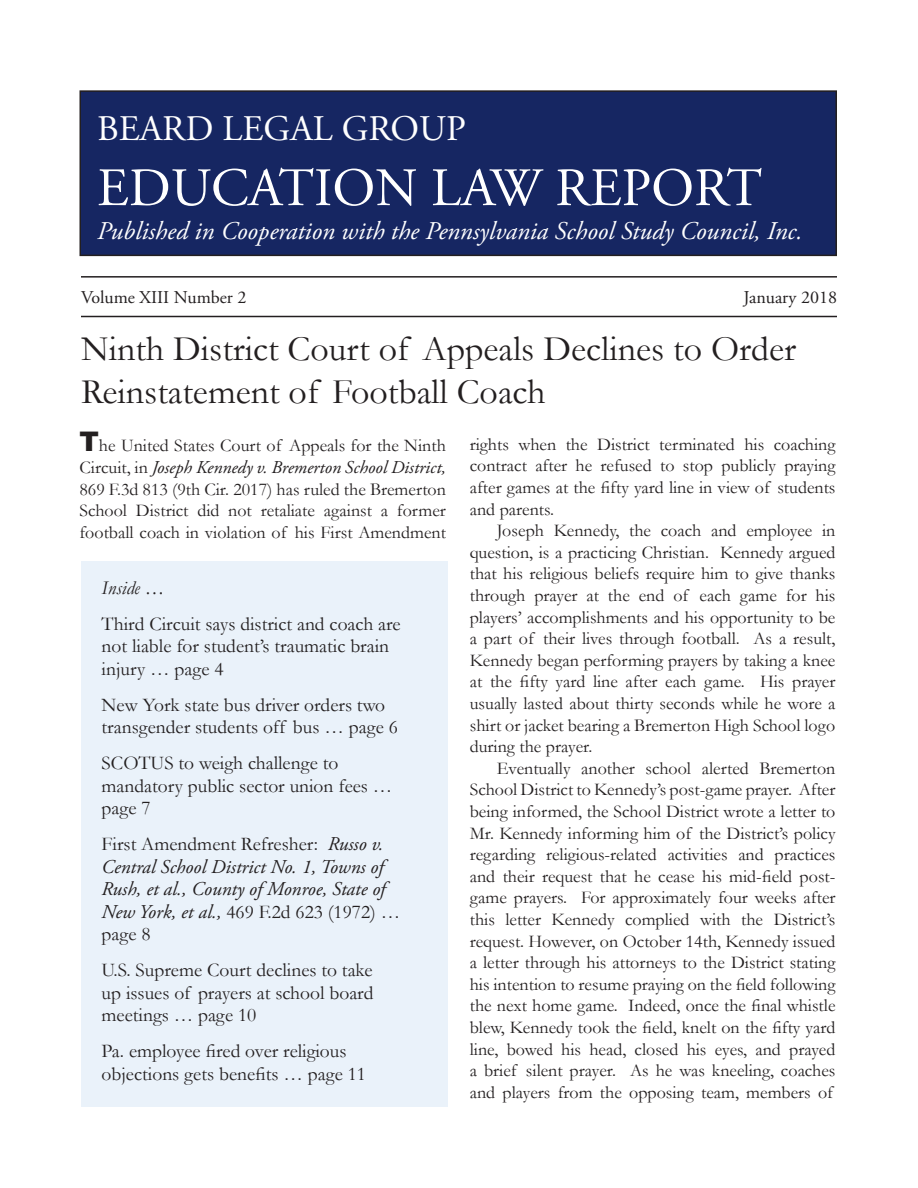
<style>
.page{position:relative;width:918px;height:1188px;background:#fff}
.page>*{position:absolute;margin:0;border:0;box-sizing:border-box;transform-origin:0 0}
.t1{font:54px "Adobe Garamond Pro";color:#fff}
.ELR-Main_Article_Hea{font:36px/43.2px "Garamond";color:#231f20}
.t2{font:36px "Adobe Garamond Pro";color:#fff}
.t3{font:italic 25.5px "Adobe Garamond Pro";color:#fff}
.t4{font:19.5px/22.5px "Garamond";color:#231f20}
.t5{font:italic 19.5px/22.5px "Adobe Garamond Pro";color:#231f20}
.t6{font:italic 19.5px "Garamond";color:#231f20}
.ELR-Body_Copy_with_i{font:18px/21.6px "Garamond";color:#231f20;text-align:justify}
.ELR-Lead_Paragr_w-Dr{font:18px/21.6px "Garamond";color:#231f20;text-align:justify}
.t7{font:18px "Adobe Garamond Pro";color:#231f20}
.s1{font-family:"Arial";font-weight:900;font-size:27px}
.s2{font-family:"Adobe Garamond Pro";font-style:italic}
.s3{font-family:"Garamond";font-style:normal}
</style>
<div class="page">
<hr style="left:81px;top:276px;width:756px;height:2px;background:#231f20">
<hr style="left:81px;top:316px;width:756px;height:1px;background:#231f20">
<div style="left:80px;top:91px;width:756px;height:164px;background:#162662"></div>
<div style="left:80px;top:90px;width:757px;height:166px;border:2px solid #231f20"></div>
<div style="left:81px;top:561px;width:367px;height:546px;background:#eaf2fa"></div>
<p class="t2" style="left:97px;top:107px;width:370px">BEARD LEGAL GROUP</p>
<p class="t1" style="left:97px;top:156px;width:667px">EDUCATION LAW REPORT</p>
<p class="t3" style="left:97px;top:215px;width:707px">Published in Cooperation with the Pennsylvania School Study Council, Inc.</p>
<p class="t7" style="left:81px;top:286px;width:167px">Volume XIII Number 2</p>
<p class="t7" style="left:743px;top:286px;width:95px">January 2018</p>
<p class="ELR-Main_Article_Hea" style="left:81px;top:326px;width:717px">Ninth District Court of Appeals Declines to Order<br>Reinstatement of Football Coach</p>
<p class="ELR-Lead_Paragr_w-Dr" style="left:80px;top:434px;width:368px"><span class="s1">T</span>he United States Court of Appeals for the Ninth Circuit, in <span class="s2">Joseph Kennedy v. Bremerton School District, </span>869 F.3d 813 (9th Cir. 2017) has ruled the Bremerton School District did not retaliate against a former football coach in violation of his First Amendment</p>
<p class="ELR-Lead_Paragr_w-Dr" style="left:470px;top:433px;width:367px">rights when the District terminated his coaching contract after he refused to stop publicly praying after games at the fifty yard line in view of students and parents.</p>
<p class="ELR-Body_Copy_with_i" style="left:470px;top:519px;width:367px;text-indent:27px">Joseph Kennedy, the coach and employee in question, is a practicing Christian. Kennedy argued that his religious beliefs require him to give thanks through prayer at the end of each game for his players’ accomplishments and his opportunity to be a part of their lives through football. As a result, Kennedy began performing prayers by taking a knee at the fifty yard line after each game. His prayer usually lasted about thirty seconds while he wore a shirt or jacket bearing a Bremerton High School logo during the prayer.</p>
<p class="ELR-Body_Copy_with_i" style="left:470px;top:757px;width:367px;text-indent:27px">Eventually another school alerted Bremerton School District to Kennedy’s post-game prayer. After being informed, the School District wrote a letter to Mr. Kennedy informing him of the District’s policy regarding religious-related activities and practices and their request that he cease his mid-field post&shy;game prayers. For approximately four weeks after this letter Kennedy complied with the District’s request. However, on October 14th, Kennedy issued a letter through his attorneys to the District stating his intention to resume praying on the field following the next home game. Indeed, once the final whistle blew, Kennedy took the field, knelt on the fifty yard line, bowed his head, closed his eyes, and prayed a brief silent prayer. As he was kneeling, coaches and players from the opposing team, members of</p>
<p class="t6" style="left:102px;top:575px;width:64px">Inside …</p>
<p class="t4" style="left:102px;top:612px;width:301px">Third Circuit says district and coach are not liable for student’s traumatic brain injury … page 4</p>
<p class="t4" style="left:102px;top:693px;width:298px">New York state bus driver orders two transgender students off bus … page 6</p>
<p class="t4" style="left:102px;top:752px;width:292px">SCOTUS to weigh challenge to mandatory public sector union fees … page 7</p>
<p class="t5" style="left:102px;top:834px;width:300px"><span class="s3">First Amendment Refresher:</span> Russo v.<br>Central School District No. 1, Towns of<br>Rush, et al., County of Monroe, State of<br>New York, et al., <span class="s3">469 F.2d 623 (1972) … page 8</span></p>
<p class="t4" style="left:102px;top:959px;width:273px;text-align:justify">U.S. Supreme Court declines to take up issues of prayers at school board meetings … page 10</p>
<p class="t4" style="left:102px;top:1040px;width:266px">Pa. employee fired over religious objections gets benefits … page 11</p>
</div>
